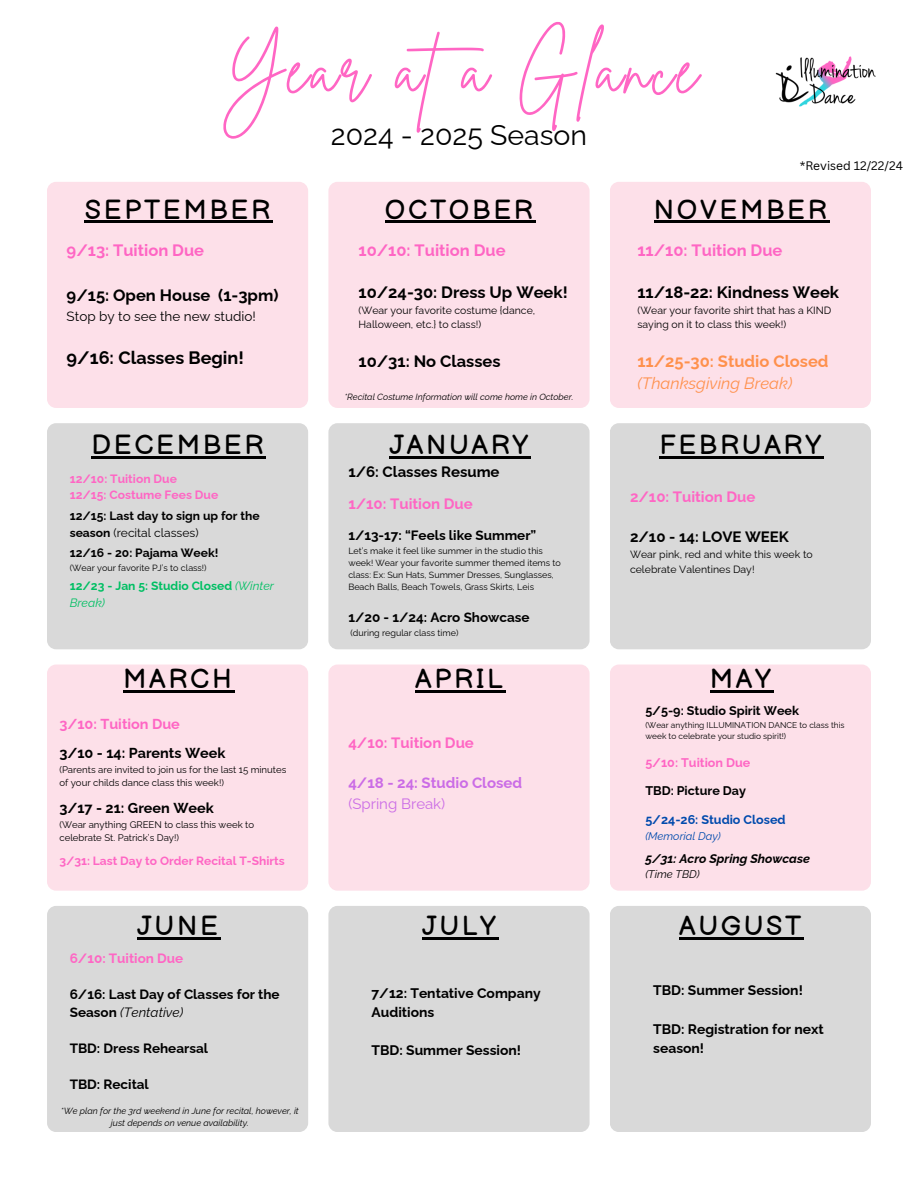
<style>
.page{position:relative;width:918px;height:1188px;background:#fff}
.page>*{position:absolute;margin:0;border:0;box-sizing:border-box;transform-origin:0 0}
.t1{font:68.7px "Brittany Signature";letter-spacing:.05em;color:#ff66c4}
.t2{font:28.5px "Raleway";color:#000}
.t3{font:27px "Balsamiq Sans";letter-spacing:.1em;color:#000}
.t4{font:700 18px "Raleway";color:#000}
.t5{font:700 16.5px "Raleway";color:#000}
.t6{font:700 16.5px "Raleway";color:#ff66c4}
.t7{font:700 16.5px/22.8px "Raleway";color:#ff914d}
.t8{font:700 15px "Raleway";color:#ff66c4}
.t9{font:700 15px "Raleway";color:#000}
.t10{font:700 15px/20.2px "Raleway";color:#cb6ce6}
.t11{font:700 14.4px "Raleway";color:#000}
.t12{font:700 14.4px "Raleway";color:#ff66c4}
.t13{font:700 13.8px/19.2px "Raleway";color:#000}
.t14{font:700 13.5px/18px "Raleway";color:#000}
.t15{font:13.5px "Raleway";color:#000}
.t16{font:700 13.5px "Raleway";color:#ff66c4}
.t17{font:700 12.6px "Raleway";color:#000}
.t18{font:italic 700 12.6px "Raleway";color:#000}
.t19{font:700 12.6px "Raleway";color:#004aad}
.t20{font:700 12.6px "Raleway";color:#ff66c4}
.t21{font:700 12.15px/16.8px "Raleway";color:#000}
.t22{font:700 12.15px "Raleway";color:#ff66c4}
.t23{font:700 12.15px/16.8px "Raleway";color:#00bf63}
.t24{font:700 12px "Raleway";color:#ff66c4}
.t25{font:12px "Canva Sans";color:#000}
.t26{font:italic 11.1px "Raleway";color:#004aad}
.t27{font:italic 11.1px "Raleway";color:#000}
.t28{font:10.5px/14px "Raleway";color:#000}
.t29{font:9.6px/13.4px "Raleway";color:#000}
.t30{font:9px/12px "Raleway";color:#000}
.t31{font:italic 9px/12px "Raleway";color:#000;text-align:center}
.t32{font:8.4px/11.4px "Raleway";color:#000}
.s1{font-weight:400;font-style:italic}
.s2{font-weight:400}
</style>
<div class="page">
<div style="left:47px;top:182px;width:261px;height:226px;background:#fde0e9;border-radius:9px"></div>
<div style="left:328px;top:182px;width:262px;height:226px;background:#fde0e9;border-radius:9px"></div>
<div style="left:610px;top:182px;width:261px;height:226px;background:#fde0e9;border-radius:9px"></div>
<div style="left:47px;top:423px;width:261px;height:226px;background:#d9d9d9;border-radius:9px"></div>
<div style="left:328px;top:423px;width:262px;height:226px;background:#d9d9d9;border-radius:9px"></div>
<div style="left:610px;top:423px;width:261px;height:226px;background:#d9d9d9;border-radius:9px"></div>
<div style="left:47px;top:665px;width:261px;height:226px;background:#fde0e9;border-radius:9px"></div>
<div style="left:328px;top:665px;width:262px;height:226px;background:#fde0e9;border-radius:9px"></div>
<div style="left:610px;top:665px;width:261px;height:226px;background:#fde0e9;border-radius:9px"></div>
<div style="left:47px;top:906px;width:261px;height:226px;background:#d9d9d9;border-radius:9px"></div>
<div style="left:328px;top:906px;width:262px;height:226px;background:#d9d9d9;border-radius:9px"></div>
<div style="left:610px;top:906px;width:261px;height:226px;background:#d9d9d9;border-radius:9px"></div>
<img style="left:775px;top:56px;width:101px;height:51px">
<hr style="left:85px;top:221px;width:188px;height:2px;background:#000">
<hr style="left:385px;top:221px;width:151px;height:2px;background:#000">
<hr style="left:654px;top:221px;width:176px;height:2px;background:#000">
<hr style="left:92px;top:456px;width:174px;height:2px;background:#000">
<hr style="left:390px;top:456px;width:141px;height:2px;background:#000">
<hr style="left:660px;top:456px;width:164px;height:2px;background:#000">
<hr style="left:123px;top:690px;width:112px;height:3px;background:#000">
<hr style="left:415px;top:690px;width:90px;height:3px;background:#000">
<hr style="left:710px;top:690px;width:64px;height:3px;background:#000">
<hr style="left:137px;top:937px;width:84px;height:2px;background:#000">
<hr style="left:422px;top:937px;width:77px;height:2px;background:#000">
<hr style="left:679px;top:937px;width:125px;height:2px;background:#000">
<p class="t1" style="left:220px;top:24px;width:480px">Year ata Glance</p>
<h4 class="t2" style="left:331px;top:119px;width:258px">2024 - 2025 Season</h4>
<p class="t25" style="left:800px;top:157px;width:105px">*Revised 12/22/24</p>
<h1 class="t3" style="left:85px;top:194px;width:187px">SEPTEMBER</h1>
<h3 class="t3" style="left:385px;top:194px;width:150px">OCTOBER</h3>
<p class="t3" style="left:654px;top:194px;width:174px">NOVEMBER</p>
<p class="t6" style="left:67px;top:240px;width:139px">9/13: Tuition Due</p>
<h2 class="t5" style="left:67px;top:285px;width:213px">9/15: Open House (1-3pm)</h2>
<h4 class="t15" style="left:67px;top:308px;width:191px">Stop by to see the new studio!</h4>
<p class="t4" style="left:67px;top:347px;width:179px">9/16: Classes Begin!</p>
<p class="t6" style="left:359px;top:241px;width:149px">10/10: Tuition Due</p>
<h5 class="t5" style="left:359px;top:282px;width:211px">10/24-30: Dress Up Week!</h5>
<h2 class="t28" style="left:359px;top:304px;width:178px">(Wear your favorite costume {dance,<br>Halloween, etc.} to class!)</h2>
<p class="t5" style="left:359px;top:351px;width:144px">10/31: No Classes</p>
<h6 class="t31" style="left:344px;top:391px;width:231px">*Recital Costume Information will come home in October.</h6>
<p class="t6" style="left:638px;top:241px;width:147px">11/10: Tuition Due</p>
<p class="t5" style="left:638px;top:282px;width:203px">11/18-22: Kindness Week</p>
<p class="t28" style="left:638px;top:304px;width:195px">(Wear your favorite shirt that has a KIND saying on it to class this week!)</p>
<p class="t7" style="left:638px;top:349px;width:193px">11/25-30: Studio Closed <span class="s1">(Thanksgiving Break)</span></p>
<h2 class="t3" style="left:92px;top:429px;width:174px">DECEMBER</h2>
<h4 class="t3" style="left:390px;top:429px;width:140px">JANUARY</h4>
<p class="t3" style="left:660px;top:429px;width:163px">FEBRUARY</p>
<h6 class="t22" style="left:70px;top:471px;width:109px">12/10: Tuition Due</h6>
<h6 class="t22" style="left:70px;top:488px;width:150px">12/15: Costume Fees Due</h6>
<p class="t21" style="left:70px;top:507px;width:191px">12/15: Last day to sign up for the season <span class="s2">(recital classes)</span></p>
<p class="t21" style="left:70px;top:545px;width:150px">12/16 - 20: Pajama Week!</p>
<p class="t30" style="left:70px;top:562px;width:138px">(Wear your favorite PJ’s to class!)</p>
<p class="t23" style="left:70px;top:578px;width:206px">12/23 - Jan 5: Studio Closed <span class="s1">(Winter<br>Break)</span></p>
<h6 class="t9" style="left:348px;top:463px;width:153px">1/6: Classes Resume</h6>
<h2 class="t8" style="left:348px;top:495px;width:126px">1/10: Tuition Due</h2>
<p class="t14" style="left:348px;top:526px;width:189px">1/13-17: “Feels like Summer”</p>
<h2 class="t30" style="left:348px;top:545px;width:214px">Let’s make it feel like summer in the studio this week! Wear your favorite summer themed items to class: Ex: Sun Hats, Summer Dresses, Sunglasses, Beach Balls, Beach Towels, Grass Skirts, Leis</h2>
<h2 class="t14" style="left:348px;top:608px;width:183px">1/20 - 1/24: Acro Showcase</h2>
<h6 class="t30" style="left:351px;top:627px;width:109px">(during regular class time)</h6>
<h6 class="t8" style="left:630px;top:488px;width:127px">2/10: Tuition Due</h6>
<p class="t9" style="left:630px;top:528px;width:160px">2/10 - 14: LOVE WEEK</p>
<p class="t28" style="left:630px;top:548px;width:184px">Wear pink, red and white this week to celebrate Valentines Day!</p>
<p class="t3" style="left:123px;top:664px;width:110px">MARCH</p>
<h4 class="t3" style="left:415px;top:664px;width:89px">APRIL</h4>
<h2 class="t3" style="left:710px;top:664px;width:62px">MAY</h2>
<h2 class="t12" style="left:59px;top:716px;width:122px">3/10: Tuition Due</h2>
<h6 class="t11" style="left:59px;top:744px;width:168px">3/10 - 14: Parents Week</h6>
<p class="t29" style="left:59px;top:763px;width:229px">(Parents are invited to join us for the last 15 minutes of your childs dance class this week!)</p>
<p class="t11" style="left:59px;top:799px;width:156px">3/17 - 21: Green Week</p>
<p class="t29" style="left:59px;top:818px;width:196px">(Wear anything GREEN to class this week to celebrate St. Patrick’s Day!)</p>
<p class="t24" style="left:59px;top:854px;width:227px">3/31: Last Day to Order Recital T-Shirts</p>
<p class="t8" style="left:348px;top:734px;width:127px">4/10: Tuition Due</p>
<h2 class="t10" style="left:348px;top:773px;width:175px">4/18 - 24: Studio Closed <span class="s2">(Spring Break)</span></h2>
<h6 class="t17" style="left:645px;top:703px;width:155px">5/5-9: Studio Spirit Week</h6>
<p class="t32" style="left:645px;top:719px;width:201px">(Wear anything ILLUMINATION DANCE to class this week to celebrate your studio spirit!)</p>
<h2 class="t20" style="left:645px;top:755px;width:107px">5/10: Tuition Due</h2>
<p class="t17" style="left:645px;top:783px;width:102px">TBD: Picture Day</p>
<p class="t19" style="left:645px;top:813px;width:142px">5/24-26: Studio Closed</p>
<p class="t26" style="left:645px;top:829px;width:77px">(Memorial Day)</p>
<p class="t18" style="left:645px;top:851px;width:166px">5/31: Acro Spring Showcase</p>
<p class="t27" style="left:645px;top:868px;width:56px">(Time TBD)</p>
<h4 class="t3" style="left:137px;top:911px;width:82px">JUNE</h4>
<p class="t3" style="left:422px;top:911px;width:75px">JULY</p>
<p class="t3" style="left:679px;top:911px;width:124px">AUGUST</p>
<p class="t16" style="left:70px;top:951px;width:115px">6/10: Tuition Due</p>
<p class="t14" style="left:70px;top:985px;width:211px">6/16: Last Day of Classes for the<br>Season <span class="s1">(Tentative)</span></p>
<p class="t14" style="left:70px;top:1039px;width:140px">TBD: Dress Rehearsal</p>
<h2 class="t14" style="left:70px;top:1075px;width:81px">TBD: Recital</h2>
<h2 class="t31" style="left:61px;top:1105px;width:239px">*We plan for the 3rd weekend in June for recital, however, it just depends on venue availability.</h2>
<p class="t13" style="left:372px;top:984px;width:171px">7/12: Tentative Company<br>Auditions</p>
<p class="t13" style="left:372px;top:1041px;width:151px">TBD: Summer Session!</p>
<p class="t13" style="left:653px;top:981px;width:151px">TBD: Summer Session!</p>
<p class="t13" style="left:653px;top:1019px;width:172px">TBD: Registration for next season!</p>
</div>
